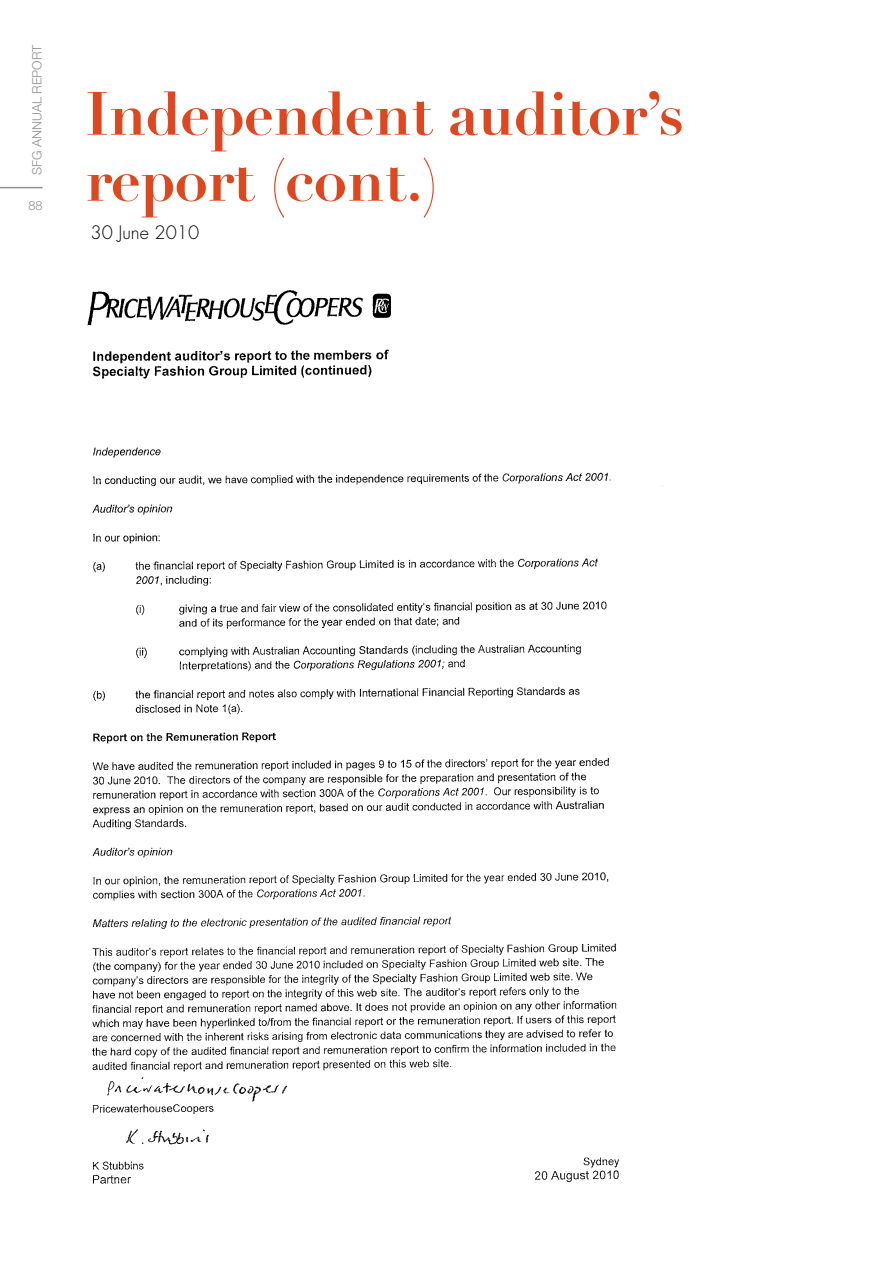
<style>
.page{position:relative;width:893px;height:1263px;background:#fff}
.page>*{position:absolute;margin:0;border:0;box-sizing:border-box;transform-origin:0 0}
.t1{font:700 60px/66px "Didot";letter-spacing:-.015em;color:#de4820}
.t2{font:300 18px "Futura";color:#000}
.t3{font:300 12.75px "Helvetica Neue";color:#919195}
</style>
<div class="page">
<img style="left:87px;top:290px;width:576px;height:894px">
<hr style="left:0;top:187px;width:43px;height:1px;background:#919195">
<p class="t3" style="left:29px;top:175px;width:132px;rotate:-90deg">SFG Annual Report</p>
<p class="t3" style="left:28px;top:198px;width:16px">88</p>
<p class="t1" style="left:85px;top:81px;width:600px">Independent auditor’s report (cont.)</p>
<p class="t2" style="left:91px;top:221px;width:110px">30 June 2010</p>
</div>
